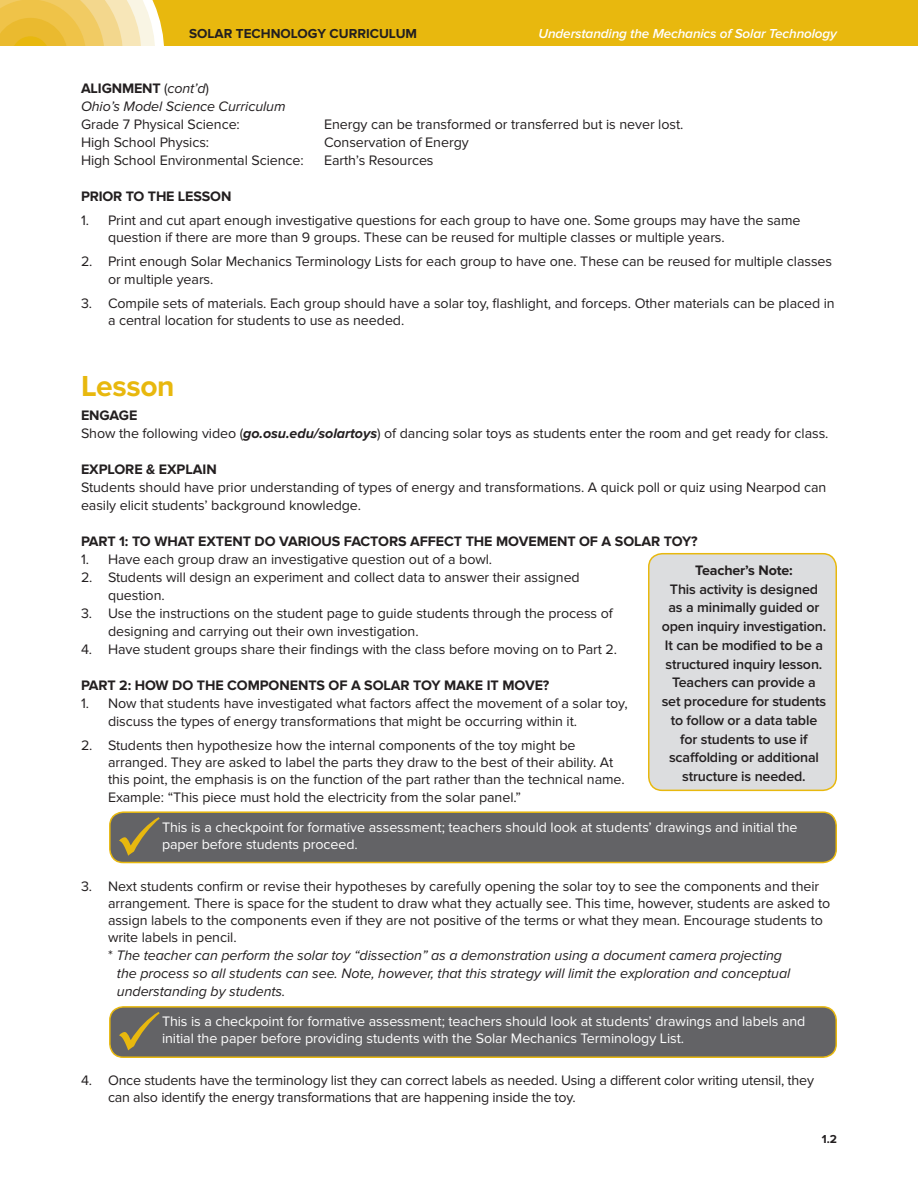
<style>
.page{position:relative;width:918px;height:1188px;background:#fff}
.page>*{position:absolute;margin:0;border:0;box-sizing:border-box;transform-origin:0 0}
.t1{font:700 30px "Proxima Nova";letter-spacing:-.01em;color:#e8b80e}
.t2{font:14.25px/17.1px "Proxima Nova";letter-spacing:-.005em;color:#231f20}
.t3{font:14.25px/17.1px "Proxima Nova";letter-spacing:-.005em;color:#fff}
.t4{font:italic 14.25px "Proxima Nova";letter-spacing:-.005em;color:#231f20}
.t5{font:600 14.25px/18.8px "Proxima Nova";letter-spacing:-.01em;color:#231f20;text-align:center}
.t6{font:700 14.25px "Proxima Nova";letter-spacing:-.005em;color:#231f20}
.t7{font:italic 600 13.5px "Proxima Nova";letter-spacing:-.01em;color:#fff}
.t8{font:700 13.5px "Proxima Nova";color:#231f20}
.t9{font:700 12px "Proxima Nova";color:#231f20}
.s1{font-weight:400}
.s2{font-weight:400;font-style:italic}
.s3{font-weight:700;font-style:italic}
.s4{font-style:normal}
</style>
<div class="page">
<div style="left:0;top:0;width:918px;height:48px;background:#e8b80e"></div>
<svg style="left:0;top:0;width:164px;height:46px;background:#f1d176"></svg>
<div style="left:12px;top:36px;width:37px;height:38px;background:#e8b80e;border-radius:50%"></div>
<div style="left:0;top:46px;width:918px;height:138px;background:#fff"></div>
<div style="left:110px;top:812px;width:726px;height:51px;background:#636366;border-radius:14px"></div>
<div style="left:109px;top:811px;width:728px;height:52px;border:2px solid #e8b80e;border-radius:14px"></div>
<div style="left:110px;top:1007px;width:726px;height:50px;background:#636366;border-radius:14px"></div>
<div style="left:109px;top:1006px;width:728px;height:52px;border:2px solid #e8b80e;border-radius:14px"></div>
<div style="left:649px;top:554px;width:187px;height:236px;background:#dcdddf;border-radius:14px"></div>
<div style="left:648px;top:553px;width:189px;height:238px;border:2px solid #e8b80e;border-radius:14px"></div>
<p class="t8" style="left:189px;top:25px;width:230px">SOLAR TECHNOLOGY CURRICULUM</p>
<p class="t7" style="left:539px;top:26px;width:300px">Understanding the Mechanics of Solar Technology</p>
<p class="t6" style="left:81px;top:80px;width:129px">ALIGNMENT <span class="s1">(</span><span class="s2">cont’d</span><span class="s1">)</span></p>
<p class="t4" style="left:81px;top:99px;width:206px">Ohio’s Model Science Curriculum</p>
<p class="t2" style="left:81px;top:116px;width:160px">Grade 7 Physical Science:</p>
<p class="t2" style="left:324px;top:116px;width:361px">Energy can be transformed or transferred but is never lost.</p>
<p class="t2" style="left:81px;top:134px;width:130px">High School Physics:</p>
<p class="t2" style="left:324px;top:134px;width:146px">Conservation of Energy</p>
<p class="t2" style="left:81px;top:152px;width:224px">High School Environmental Science:</p>
<p class="t2" style="left:324px;top:152px;width:111px">Earth’s Resources</p>
<p class="t6" style="left:81px;top:188px;width:152px">PRIOR TO THE LESSON</p>
<p class="t2" style="left:108px;top:212px;width:694px;text-indent:-27px">1. Print and cut apart enough investigative questions for each group to have one. Some groups may have the same question if there are more than 9 groups. These can be reused for multiple classes or multiple years.</p>
<p class="t2" style="left:108px;top:253px;width:726px;text-indent:-27px">2. Print enough Solar Mechanics Terminology Lists for each group to have one. These can be reused for multiple classes or multiple years.</p>
<p class="t2" style="left:108px;top:294px;width:728px;text-indent:-27px">3. Compile sets of materials. Each group should have a solar toy, flashlight, and forceps. Other materials can be placed in a central location for students to use as needed.</p>
<p class="t1" style="left:81px;top:368px;width:95px">Lesson</p>
<p class="t6" style="left:81px;top:407px;width:58px">ENGAGE</p>
<p class="t2" style="left:81px;top:425px;width:749px">Show the following video (<span class="s3">go.osu.edu/solartoys</span>) of dancing solar toys as students enter the room and get ready for class.</p>
<p class="t6" style="left:81px;top:461px;width:137px">EXPLORE &amp; EXPLAIN</p>
<p class="t2" style="left:81px;top:478px;width:747px;line-height:18px">Students should have prior understanding of types of energy and transformations. A quick poll or quiz using Nearpod can easily elicit students’ background knowledge.</p>
<p class="t6" style="left:81px;top:533px;width:618px">PART 1: TO WHAT EXTENT DO VARIOUS FACTORS AFFECT THE MOVEMENT OF A SOLAR TOY?</p>
<p class="t2" style="left:81px;top:551px;width:413px">1. Have each group draw an investigative question out of a bowl.</p>
<p class="t2" style="left:108px;top:568px;width:473px;line-height:18px;text-indent:-27px">2. Students will design an experiment and collect data to answer their assigned question.</p>
<p class="t2" style="left:108px;top:604px;width:506px;line-height:18px;text-indent:-27px">3. Use the instructions on the student page to guide students through the process of designing and carrying out their own investigation.</p>
<p class="t2" style="left:81px;top:641px;width:538px">4. Have student groups share their findings with the class before moving on to Part 2.</p>
<p class="t6" style="left:81px;top:677px;width:470px">PART 2: HOW DO THE COMPONENTS OF A SOLAR TOY MAKE IT MOVE?</p>
<p class="t2" style="left:108px;top:694px;width:521px;line-height:18px;text-indent:-27px">1. Now that students have investigated what factors affect the movement of a solar toy, discuss the types of energy transformations that might be occurring within it.</p>
<p class="t2" style="left:108px;top:737px;width:518px;text-indent:-27px">2. Students then hypothesize how the internal components of the toy might be arranged. They are asked to label the parts they draw to the best of their ability. At this point, the emphasis is on the function of the part rather than the technical name.<br>Example: “This piece must hold the electricity from the solar panel.”</p>
<p class="t3" style="left:162px;top:819px;width:637px">This is a checkpoint for formative assessment; teachers should look at students’ drawings and initial the paper before students proceed.</p>
<p class="t2" style="left:108px;top:878px;width:724px;text-indent:-27px">3. Next students confirm or revise their hypotheses by carefully opening the solar toy to see the components and their arrangement. There is space for the student to draw what they actually see. This time, however, students are asked to assign labels to the components even if they are not positive of the terms or what they mean. Encourage students to write labels in pencil.</p>
<p class="t4" style="left:108px;top:948px;width:676px"><span class="s4">*</span> The teacher can perform the solar toy “dissection” as a demonstration using a document camera projecting</p>
<p class="t4" style="left:117px;top:966px;width:675px">the process so all students can see. Note, however, that this strategy will limit the exploration and conceptual</p>
<p class="t4" style="left:117px;top:984px;width:170px">understanding by students.</p>
<p class="t3" style="left:162px;top:1013px;width:645px">This is a checkpoint for formative assessment; teachers should look at students’ drawings and labels and initial the paper before providing students with the Solar Mechanics Terminology List.</p>
<p class="t2" style="left:108px;top:1071px;width:707px;text-indent:-27px">4. Once students have the terminology list they can correct labels as needed. Using a different color writing utensil, they can also identify the energy transformations that are happening inside the toy.</p>
<p class="t6" style="left:695px;top:562px;width:99px">Teacher’s Note:</p>
<p class="t5" style="left:662px;top:580px;width:166px">This activity is designed as a minimally guided or open inquiry investigation.<br>It can be modified to be a structured inquiry lesson.<br>Teachers can provide a set procedure for students to follow or a data table for students to use if scaffolding or additional structure is needed.</p>
<p class="t9" style="left:822px;top:1133px;width:17px">1.2</p>
</div>
